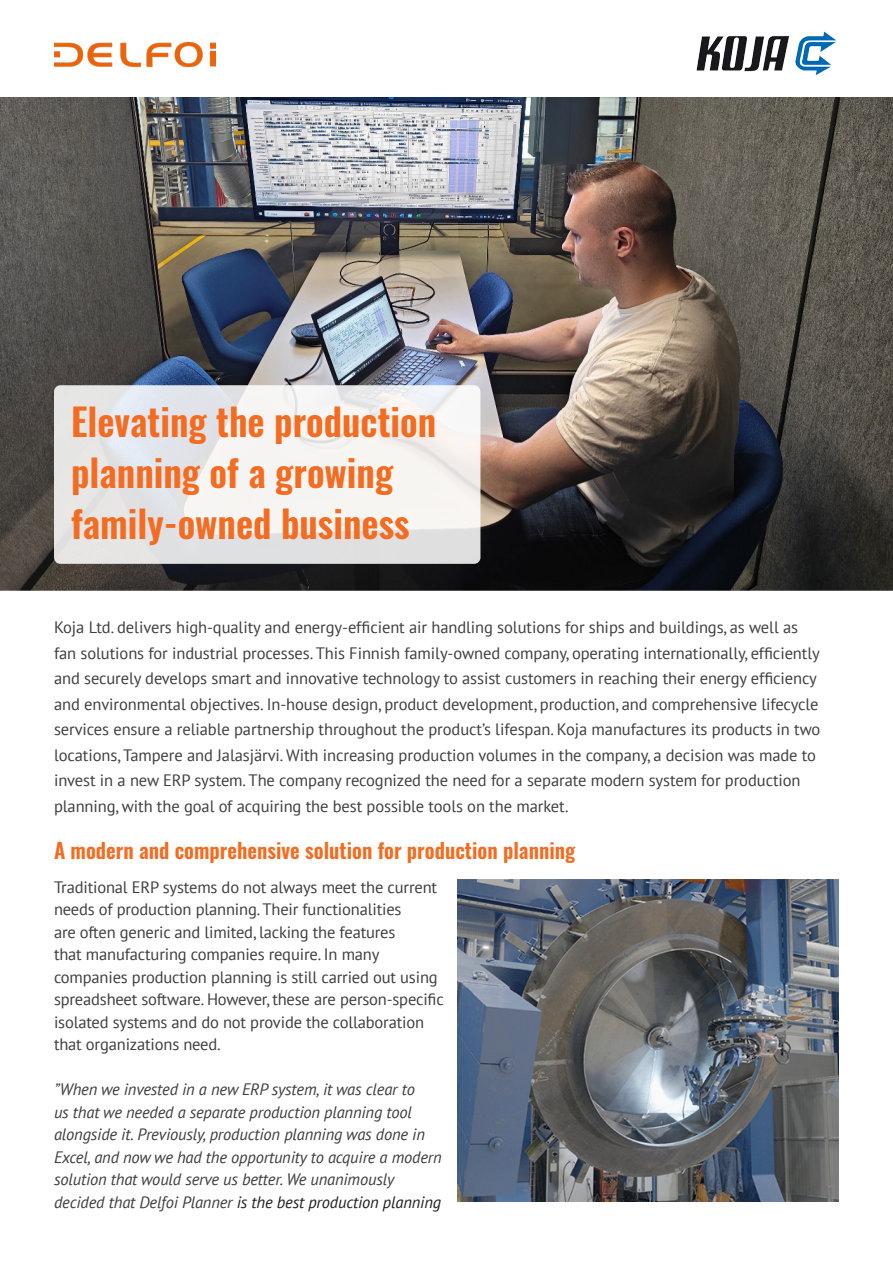
<style>
.page{position:relative;width:893px;height:1263px;background:#fff}
.page>*{position:absolute;margin:0;border:0;box-sizing:border-box;transform-origin:0 0}
.t1{font:600 37.5px/51px "Oswald";color:#f36c21}
.t2{font:600 21px "Oswald";color:#f36c21}
.t3{font:16.5px/25.5px "PT Sans";letter-spacing:-.005em;color:#3e3e3f}
.t4{font:italic 16.5px/22.5px "PT Sans";letter-spacing:-.01em;color:#3e3e3f}
.s1{color:#231f20}
</style>
<div class="page">
<img style="left:54px;top:42px;width:162px;height:24px">
<img style="left:0;top:98px;width:893px;height:492px">
<svg style="left:54px;top:385px;width:426px;height:179px"></svg>
<img style="left:458px;top:879px;width:381px;height:322px">
<img style="left:696px;top:31px;width:141px;height:45px">
<p class="t1" style="left:71px;top:399px;width:367px">Elevating the production planning of a growing family-owned business</p>
<p class="t3" style="left:54px;top:614px;width:768px">Koja Ltd. delivers high-quality and energy-efficient air handling solutions for ships and buildings, as well as fan solutions for industrial processes. This Finnish family-owned company, operating internationally, efficiently and securely develops smart and innovative technology to assist customers in reaching their energy efficiency and environmental objectives. In-house design, product development, production, and comprehensive lifecycle services ensure a reliable partnership throughout the product’s lifespan. Koja manufactures its products in two locations, Tampere and Jalasjärvi. With increasing production volumes in the company, a decision was made to invest in a new ERP system. The company recognized the need for a separate modern system for production planning, with the goal of acquiring the best possible tools on the market.</p>
<p class="t2" style="left:54px;top:839px;width:523px">A modern and comprehensive solution for production planning</p>
<p class="t3" style="left:54px;top:875px;width:391px;line-height:22.5px">Traditional ERP systems do not always meet the current needs of production planning. Their functionalities<br>are often generic and limited, lacking the features<br>that manufacturing companies require. In many companies production planning is still carried out using spreadsheet software. However, these are person-specific isolated systems and do not provide the collaboration that organizations need.</p>
<p class="t4" style="left:54px;top:1078px;width:389px">”When we invested in a new ERP system, it was clear to<br>us that we needed a separate production planning tool alongside it. Previously, production planning was done in Excel, and now we had the opportunity to acquire a modern solution that would serve us better. We unanimously decided that Delfoi Planner <span class="s1">is the best production planning</span></p>
</div>
